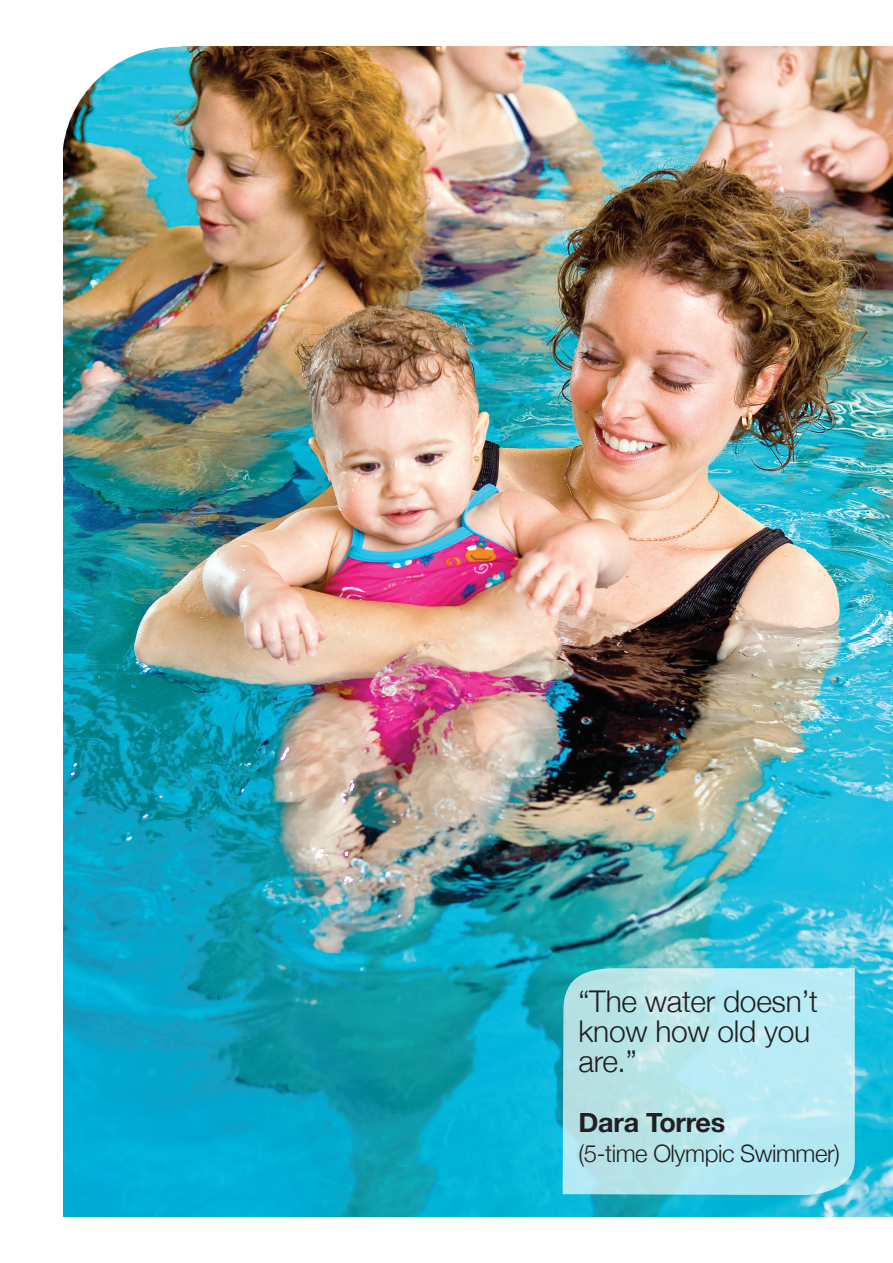
<style>
.page{position:relative;width:893px;height:1263px;background:#fff}
.page>*{position:absolute;margin:0;border:0;box-sizing:border-box;transform-origin:0 0}
.t1{font:300 30px/30px "Helvetica Neue";letter-spacing:-.01em;color:#231f20}
.t2{font:700 27px "Helvetica Neue";letter-spacing:-.01em;color:#231f20}
.t3{font:300 24px "Helvetica Neue";letter-spacing:-.02em;color:#231f20}
</style>
<div class="page">
<img style="left:64px;top:47px;width:829px;height:1169px">
<svg style="left:63px;top:46px;width:118px;height:120px"></svg>
<svg style="left:563px;top:968px;width:292px;height:227px;background:#b6e6ed"></svg>
<p class="t1" style="left:578px;top:984px;width:241px">“The water doesn’t know how old you are.”</p>
<p class="t2" style="left:578px;top:1101px;width:148px">Dara Torres</p>
<p class="t3" style="left:578px;top:1134px;width:263px">(5-time Olympic Swimmer)</p>
</div>
